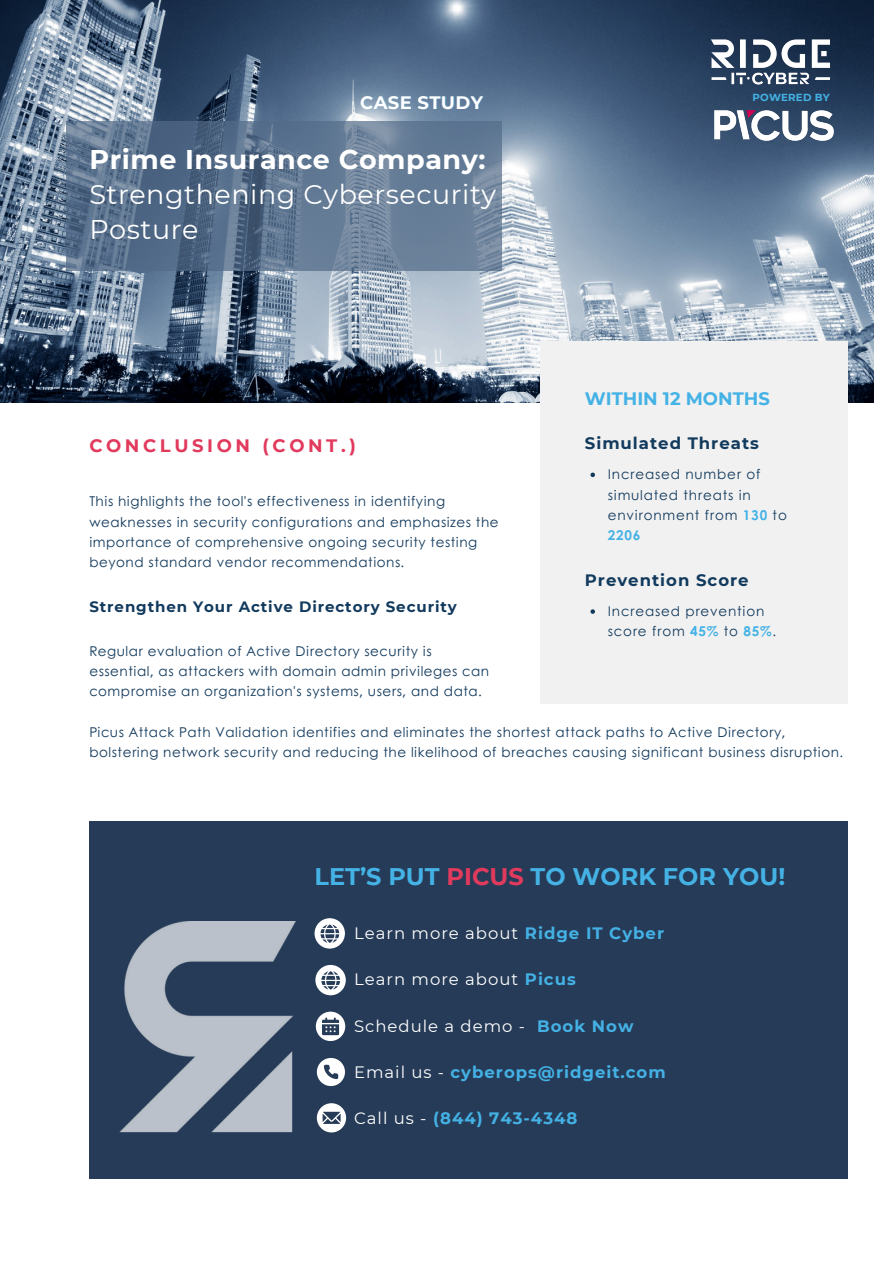
<style>
.page{position:relative;width:894px;height:1264px;background:#fff}
.page>*{position:absolute;margin:0;border:0;box-sizing:border-box;transform-origin:0 0}
.t1{font:27px/34.8px "Montserrat";letter-spacing:.02em;color:#fff}
.t2{font:700 24px "Montserrat";color:#44b2e5}
.t3{font:700 18px "Montserrat";letter-spacing:.2em;color:#e13a5d}
.t4{font:700 18px "Montserrat";color:#44b2e5}
.t5{font:700 18px "Montserrat";letter-spacing:.02em;color:#fff}
.t6{font:16.5px "Montserrat";letter-spacing:.06em;color:#fff}
.t7{font:700 16.5px "Montserrat";letter-spacing:.06em;color:#44b1e5}
.t8{font:700 16.5px "Montserrat";letter-spacing:.06em;color:#123a5d}
.t9{font:700 15px "Montserrat";letter-spacing:.06em;color:#123a5d}
.t10{font:13.5px/20.2px "Century Gothic";letter-spacing:.04em;color:#123a5d}
.t11{font:13.5px/20.2px "Century Gothic";letter-spacing:.06em;color:#123a5d}
.t12{font:700 10.2px "Montserrat";letter-spacing:.02em;color:#44b2e5}
.s1{font-weight:700}
.s2{font-weight:700;color:#44b2e5}
.s3{color:#e13a5d}
.s4{font-weight:700;color:#44b1e5}
.s5{font-weight:400;color:#fff}
</style>
<div class="page">
<img style="left:0;top:0;width:872px;height:402px">
<div style="left:539px;top:341px;width:308px;height:363px;background:#f1f1f1"></div>
<svg style="left:66px;top:121px;width:435px;height:149px"></svg>
<div style="left:89px;top:821px;width:758px;height:357px;background:#263b57"></div>
<img style="left:710px;top:38px;width:119px;height:48px">
<img style="left:714px;top:111px;width:119px;height:29px">
<svg style="left:317px;top:1103px;width:29px;height:29px"></svg>
<svg style="left:317px;top:1058px;width:28px;height:28px"></svg>
<svg style="left:314px;top:918px;width:31px;height:30px"></svg>
<svg style="left:316px;top:1011px;width:29px;height:29px"></svg>
<svg style="left:315px;top:964px;width:31px;height:31px"></svg>
<img style="left:120px;top:921px;width:175px;height:211px">
<svg style="left:590px;top:609px;width:4px;height:5px"></svg>
<svg style="left:590px;top:472px;width:4px;height:5px"></svg>
<p class="t5" style="left:360px;top:91px;width:124px">CASE STUDY</p>
<p class="t1" style="left:89px;top:142px;width:408px"><span class="s1">Prime Insurance Company:<br></span>Strengthening Cybersecurity<br>Posture</p>
<h3 class="t3" style="left:89px;top:434px;width:268px">CONCLUSION (CONT.)</h3>
<p class="t10" style="left:89px;top:490px;width:411px">This highlights the tool's effectiveness in identifying weaknesses in security configurations and emphasizes the importance of comprehensive ongoing security testing beyond standard vendor recommendations.</p>
<p class="t9" style="left:89px;top:597px;width:369px">Strengthen Your Active Directory Security</p>
<h4 class="t10" style="left:89px;top:640px;width:401px">Regular evaluation of Active Directory security is essential, as attackers with domain admin privileges can compromise an organization's systems, users, and data.</h4>
<h6 class="t12" style="left:752px;top:91px;width:79px">POWERED BY</h6>
<h4 class="t4" style="left:584px;top:388px;width:186px">WITHIN 12 MONTHS</h4>
<h3 class="t8" style="left:584px;top:433px;width:175px">Simulated Threats</h3>
<p class="t11" style="left:607px;top:463px;width:180px">Increased number of simulated threats in environment from <span class="s2">130</span> to<br><span class="s2">2206</span></p>
<p class="t8" style="left:584px;top:570px;width:165px">Prevention Score</p>
<p class="t11" style="left:607px;top:600px;width:170px">Increased prevention score from <span class="s2">45%</span> to <span class="s2">85%</span>.</p>
<p class="t10" style="left:89px;top:721px;width:755px">Picus Attack Path Validation identifies and eliminates the shortest attack paths to Active Directory, bolstering network security and reducing the likelihood of breaches causing significant business disruption.</p>
<p class="t2" style="left:314px;top:861px;width:472px">LET’S PUT <span class="s3">PICUS</span> TO WORK FOR YOU!</p>
<p class="t6" style="left:354px;top:922px;width:311px">Learn more about <span class="s4">Ridge IT Cyber</span></p>
<p class="t6" style="left:354px;top:969px;width:223px">Learn more about <span class="s4">Picus</span></p>
<h2 class="t6" style="left:354px;top:1015px;width:173px">Schedule a demo -</h2>
<p class="t7" style="left:537px;top:1015px;width:98px">Book Now</p>
<p class="t7" style="left:354px;top:1061px;width:313px"><span class="s5">Email us -</span> cyberops@ridgeit.com</p>
<p class="t7" style="left:354px;top:1107px;width:225px"><span class="s5">Call us -</span> (844) 743-4348</p>
</div>
